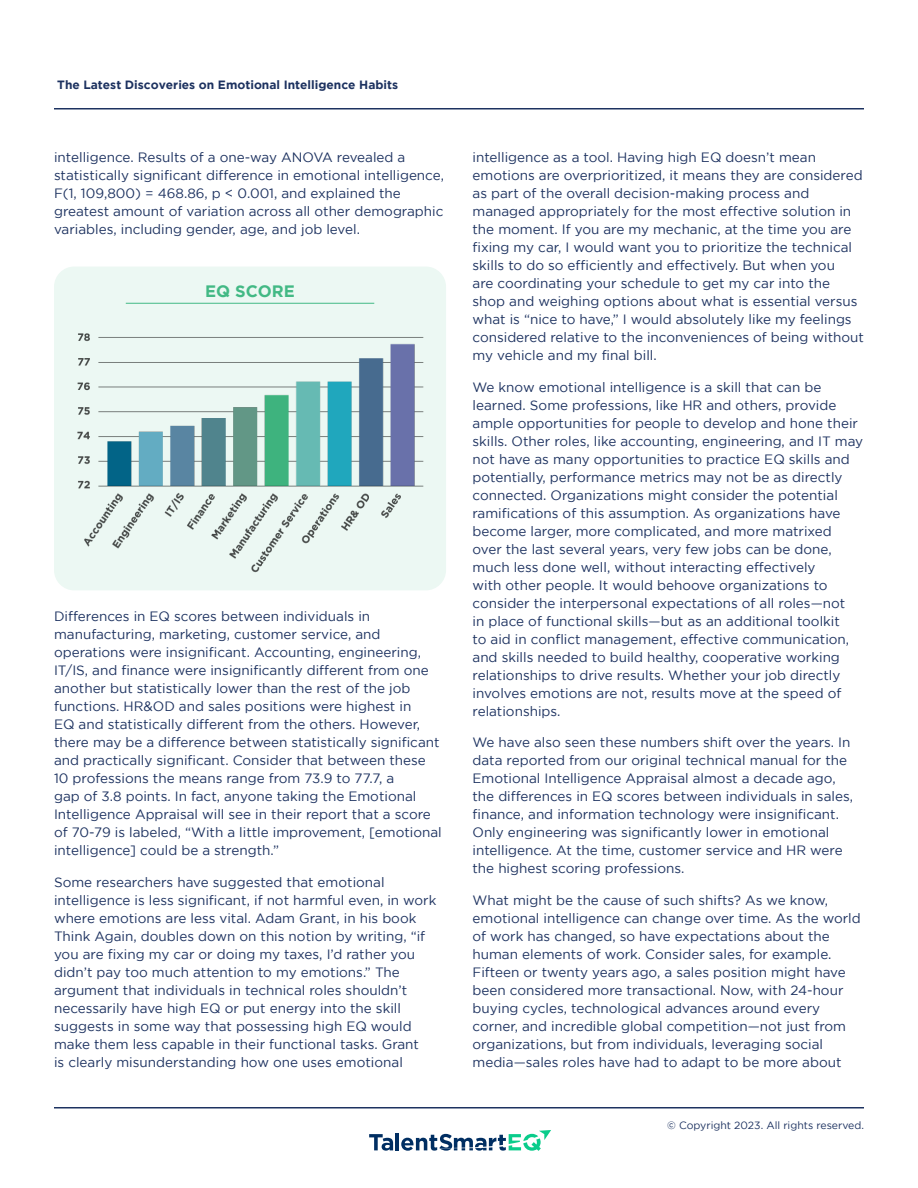
<style>
.page{position:relative;width:918px;height:1188px;background:#fff}
.page>*{position:absolute;margin:0;border:0;box-sizing:border-box;transform-origin:0 0}
.entry{font:700 16.5px "Gotham";color:#43b985}
.entry-2{font:13.5px/18px "Gotham";color:#1d3260}
.t1{font:700 12px "Gotham";color:#1d3260}
.entry-3{font:10.5px "Gotham";color:#1d3260}
</style>
<div class="page">
<hr style="left:54px;top:108px;width:810px;height:2px;background:#1d3260">
<svg style="left:369px;top:1134px;width:24px;height:17px"></svg>
<hr style="left:396px;top:1133px;width:3px;height:17px;background:#002e62">
<svg style="left:401px;top:1130px;width:150px;height:21px"></svg>
<hr style="left:54px;top:1107px;width:810px;height:1px;background:#1d3260">
<div style="left:54px;top:267px;width:392px;height:323px;background:#ecf8f3;border-radius:20px"></div>
<img style="left:61px;top:277px;width:383px;height:313px">
<hr style="left:126px;top:303px;width:248px;height:1px;background:#43b985">
<p class="t1" style="left:57px;top:78px;width:342px">The Latest Discoveries on Emotional Intelligence Habits</p>
<p class="entry-2" style="left:54px;top:148px;width:391px">intelligence. Results of a one-way ANOVA revealed a statistically significant difference in emotional intelligence, F(1, 109,800) = 468.86, p &lt; 0.001, and explained the greatest amount of variation across all other demographic variables, including gender, age, and job level.</p>
<p class="entry" style="left:205px;top:282px;width:91px">EQ SCORE</p>
<p class="entry-2" style="left:54px;top:607px;width:389px">Differences in EQ scores between individuals in manufacturing, marketing, customer service, and operations were insignificant. Accounting, engineering, IT/IS, and finance were insignificantly different from one another but statistically lower than the rest of the job functions. HR&amp;OD and sales positions were highest in<br>EQ and statistically different from the others. However, there may be a difference between statistically significant and practically significant. Consider that between these 10 professions the means range from 73.9 to 77.7, a<br>gap of 3.8 points. In fact, anyone taking the Emotional Intelligence Appraisal will see in their report that a score of 70-79 is labeled, “With a little improvement, [emotional intelligence] could be a strength.”</p>
<p class="entry-2" style="left:54px;top:873px;width:384px">Some researchers have suggested that emotional intelligence is less significant, if not harmful even, in work where emotions are less vital. Adam Grant, in his book Think Again, doubles down on this notion by writing, “if you are fixing my car or doing my taxes, I’d rather you didn’t pay too much attention to my emotions.” The argument that individuals in technical roles shouldn’t necessarily have high EQ or put energy into the skill suggests in some way that possessing high EQ would make them less capable in their functional tasks. Grant<br>is clearly misunderstanding how one uses emotional</p>
<p class="entry-2" style="left:473px;top:148px;width:393px">intelligence as a tool. Having high EQ doesn’t mean emotions are overprioritized, it means they are considered as part of the overall decision-making process and managed appropriately for the most effective solution in the moment. If you are my mechanic, at the time you are fixing my car, I would want you to prioritize the technical skills to do so efficiently and effectively. But when you<br>are coordinating your schedule to get my car into the shop and weighing options about what is essential versus what is “nice to have,” I would absolutely like my feelings considered relative to the inconveniences of being without my vehicle and my final bill.</p>
<p class="entry-2" style="left:473px;top:378px;width:392px">We know emotional intelligence is a skill that can be learned. Some professions, like HR and others, provide ample opportunities for people to develop and hone their skills. Other roles, like accounting, engineering, and IT may not have as many opportunities to practice EQ skills and potentially, performance metrics may not be as directly connected. Organizations might consider the potential ramifications of this assumption. As organizations have become larger, more complicated, and more matrixed over the last several years, very few jobs can be done, much less done well, without interacting effectively<br>with other people. It would behoove organizations to consider the interpersonal expectations of all roles—not<br>in place of functional skills—but as an additional toolkit<br>to aid in conflict management, effective communication, and skills needed to build healthy, cooperative working relationships to drive results. Whether your job directly involves emotions are not, results move at the speed of relationships.</p>
<p class="entry-2" style="left:473px;top:733px;width:382px">We have also seen these numbers shift over the years. In data reported from our original technical manual for the Emotional Intelligence Appraisal almost a decade ago, the differences in EQ scores between individuals in sales, finance, and information technology were insignificant.<br>Only engineering was significantly lower in emotional intelligence. At the time, customer service and HR were the highest scoring professions.</p>
<p class="entry-2" style="left:473px;top:891px;width:390px">What might be the cause of such shifts? As we know, emotional intelligence can change over time. As the world of work has changed, so have expectations about the human elements of work. Consider sales, for example.<br>Fifteen or twenty years ago, a sales position might have been considered more transactional. Now, with 24-hour buying cycles, technological advances around every corner, and incredible global competition—not just from organizations, but from individuals, leveraging social media—sales roles have had to adapt to be more about</p>
<p class="entry-3" style="left:667px;top:1119px;width:198px">© Copyright 2023. All rights reserved.</p>
</div>
